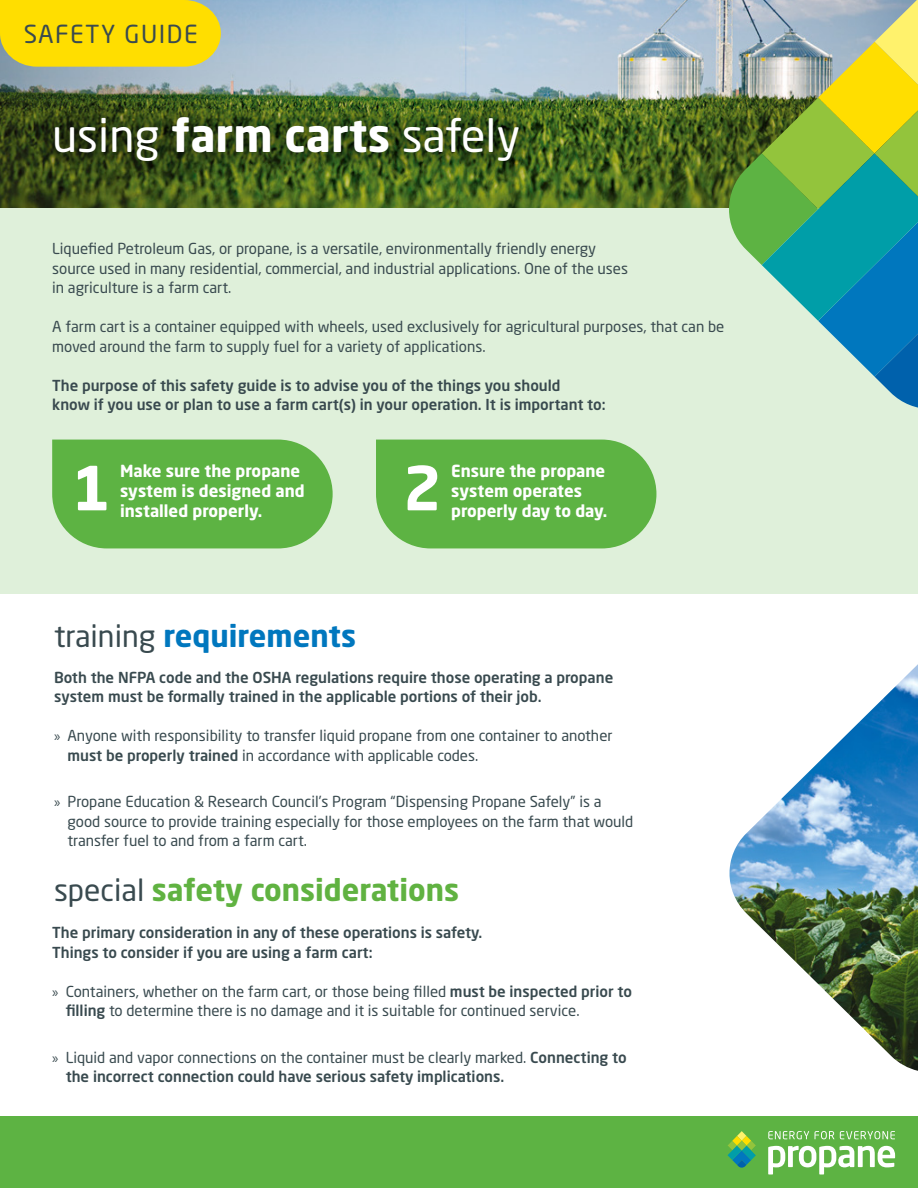
<style>
.page{position:relative;width:918px;height:1188px;background:#fff}
.page>*{position:absolute;margin:0;border:0;box-sizing:border-box;transform-origin:0 0}
.t1{font:700 60px "Neo Sans W1 G";color:#fff}
.t2{font:45px "Neo Sans W1 G";color:#fff}
.t3{font:700 30px "Neo Sans W1 G";color:#60b241}
.t4{font:700 30px "Neo Sans W1 G";color:#0077be}
.t5{font:24.6px "Neo Sans W1 G";letter-spacing:.06em;color:#394a4f}
.t6{font:700 16.5px/19.8px "Neo Sans W1 G";color:#fff}
.t7{font:15px/19.5px "Neo Sans W1 G";color:#394a4f}
.t8{font:500 15px/19.5px "Neo Sans W1 G";color:#394a4f}
.s1{font-weight:700}
.s2{font-weight:400;color:#394a4f}
.s3{font-family:"Myriad Pro"}
.s4{font-weight:500}
.s5{color:#374a50}
.s6{font-family:"Myriad Pro";font-weight:400}
.s7{font-weight:400}
</style>
<div class="page">
<div style="left:0;top:194px;width:918px;height:400px;background:#dff0da"></div>
<img style="left:0;top:0;width:723px;height:207px">
<svg style="left:723px;top:0;width:195px;height:408px"></svg>
<div style="left:27px;top:89px;width:520px;height:100px;background:#000;opacity:.34"></div>
<svg style="left:0;top:0;width:221px;height:67px;background:#f8db0b"></svg>
<div style="left:0;top:1117px;width:918px;height:71px;background:#5db343"></div>
<svg style="left:727px;top:1131px;width:29px;height:37px"></svg>
<svg style="left:768px;top:1146px;width:127px;height:29px"></svg>
<svg style="left:768px;top:1131px;width:41px;height:8px"></svg>
<svg style="left:815px;top:1131px;width:19px;height:8px"></svg>
<svg style="left:840px;top:1131px;width:55px;height:8px"></svg>
<div style="left:52px;top:440px;width:281px;height:108px;background:#5db343"></div>
<div style="left:376px;top:440px;width:280px;height:108px;background:#5db343"></div>
<img style="left:729px;top:664px;width:189px;height:407px">
<h3 class="t5" style="left:24px;top:19px;width:175px">SAFETY GUIDE</h3>
<h2 class="t2" style="left:52px;top:108px;width:470px">using <span class="s1">farm carts</span> safely</h2>
<p class="t7" style="left:52px;top:239px;width:577px">Liquefied Petroleum Gas, or propane, is a versatile, environmentally friendly energy source used in many residential, commercial, and industrial applications. One of the uses in agriculture is a farm cart.</p>
<p class="t7" style="left:52px;top:317px;width:674px">A farm cart is a container equipped with wheels, used exclusively for agricultural purposes, that can be moved around the farm to supply fuel for a variety of applications.</p>
<p class="t8" style="left:52px;top:375px;width:555px">The purpose of this safety guide is to advise you of the things you should<br>know if you use or plan to use a farm cart(s) in your operation. It is important to:</p>
<h1 class="t1" style="left:72px;top:450px;width:40px">1</h1>
<p class="t6" style="left:120px;top:461px;width:186px">Make sure the propane system is designed and</p>
<p class="t6" style="left:120px;top:500px;width:144px">installed properly.</p>
<h1 class="t1" style="left:403px;top:450px;width:40px">2</h1>
<p class="t6" style="left:451px;top:461px;width:156px">Ensure the propane system operates</p>
<p class="t6" style="left:451px;top:500px;width:158px">properly day to day.</p>
<h3 class="t4" style="left:54px;top:617px;width:304px"><span class="s2">training</span> requirements</h3>
<p class="t8" style="left:54px;top:667px;width:561px">Both the NFPA code and the OSHA regulations require those operating a propane system must be formally trained in the applicable portions of their job.</p>
<p class="t7" style="left:68px;top:726px;width:547px;text-indent:-14px"><span class="s3">»</span> Anyone with responsibility to transfer liquid propane from one container to another <span class="s4">must be properly trained</span> in accordance with applicable codes.</p>
<p class="t7" style="left:68px;top:792px;width:567px;text-indent:-14px"><span class="s3">»</span> Propane Education &amp; Research Council’s Program “Dispensing Propane Safely” is a good source to provide training especially for those employees on the farm that would transfer fuel to and from a farm cart.</p>
<h3 class="t3" style="left:54px;top:871px;width:407px"><span class="s2">special</span> safety considerations</h3>
<p class="t8" style="left:52px;top:923px;width:432px">The primary consideration in any <span class="s5">of</span> these operations is safety.<br>Things to consider if you are using a farm cart:</p>
<p class="t7" style="left:66px;top:981px;width:568px;text-indent:-14px"><span class="s3">»</span> Containers, whether on the farm cart, or those being filled <span class="s4">must be inspected prior to filling</span> to determine there is no damage and it is suitable for continued service.</p>
<p class="t8" style="left:66px;top:1047px;width:562px;text-indent:-14px"><span class="s6">»</span> <span class="s7">Liquid and vapor connections on the container must be clearly marked.</span> Connecting to the incorrect connection could have serious safety implications.</p>
</div>
